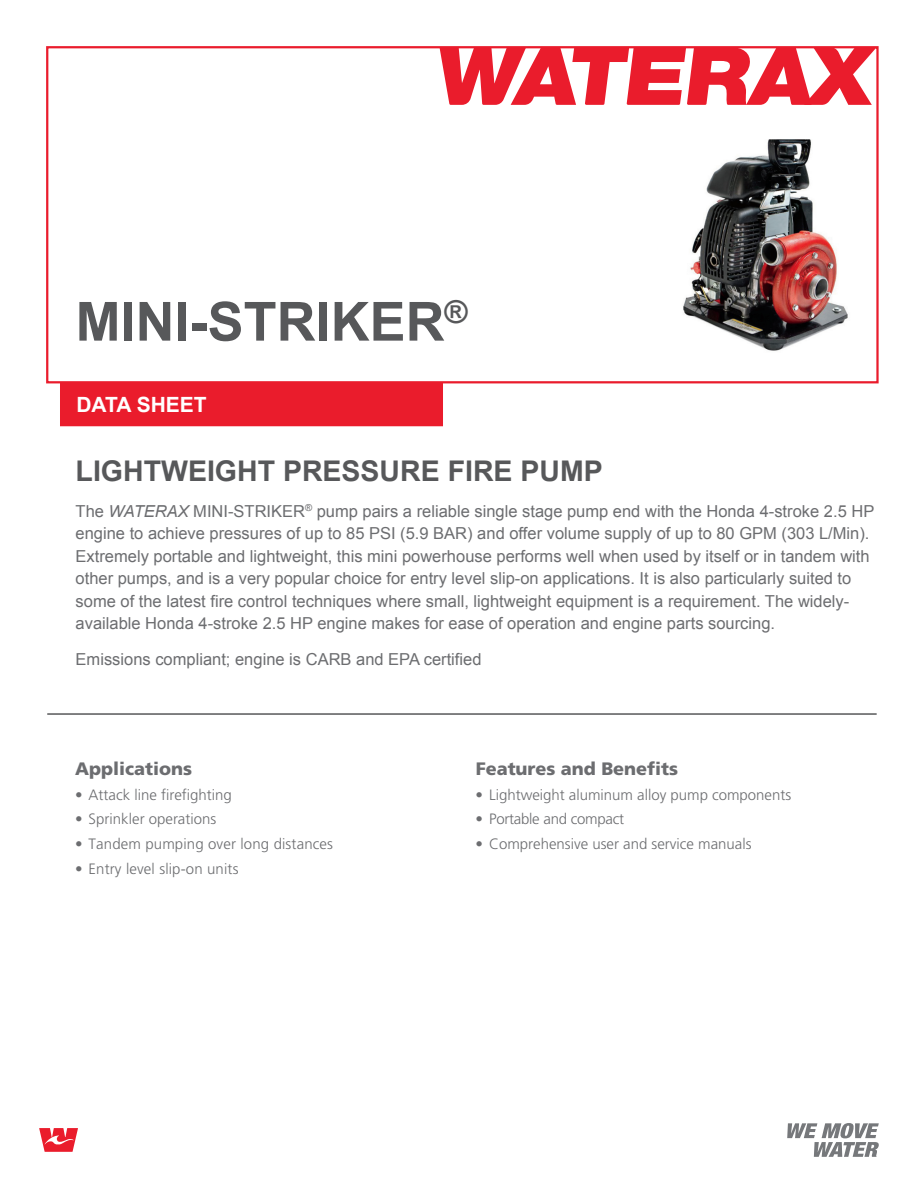
<style>
.page{position:relative;width:918px;height:1188px;background:#fff}
.page>*{position:absolute;margin:0;border:0;box-sizing:border-box;transform-origin:0 0}
.t1{font:700 54px "Arial";color:#57585a}
.t2{font:700 28.5px "Arial";color:#57585a}
.t3{font:700 21px "Arial";color:#fff}
.t4{font:900 18px "Frutiger";color:#6c6d70}
.t5{font:16.5px/22.5px "Arial";color:#6c6d70}
.t6{font:300 15px "Frutiger";color:#6c6d70}
.s1{font-style:italic}
</style>
<div class="page">
<svg style="left:440px;top:49px;width:435px;height:56px"></svg>
<svg style="left:39px;top:1128px;width:39px;height:24px"></svg>
<svg style="left:787px;top:1123px;width:92px;height:34px"></svg>
<div style="left:60px;top:383px;width:383px;height:43px;background:#ea1c2c"></div>
<div style="left:46px;top:46px;width:833px;height:337px;border:2px solid #ea1c2c"></div>
<img style="left:683px;top:139px;width:165px;height:212px">
<hr style="left:47px;top:713px;width:830px;height:2px;background:#57585a">
<h1 class="t1" style="left:76px;top:286px;width:394px">MINI-STRIKER<sup>®</sup></h1>
<p class="t3" style="left:76px;top:391px;width:132px">DATA SHEET</p>
<h2 class="t2" style="left:76px;top:452px;width:529px">LIGHTWEIGHT PRESSURE FIRE PUMP</h2>
<p class="t5" style="left:76px;top:500px;width:800px">The <span class="s1">WATERAX</span> MINI-STRIKER<sup>®</sup> pump pairs a reliable single stage pump end with the Honda 4-stroke 2.5 HP engine to achieve pressures of up to 85 PSI (5.9 BAR) and offer volume supply of up to 80 GPM (303 L/Min).<br>Extremely portable and lightweight, this mini powerhouse performs well when used by itself or in tandem with other pumps, and is a very popular choice for entry level slip-on applications. It is also particularly suited to some of the latest fire control techniques where small, lightweight equipment is a requirement. The widely&shy;available Honda 4-stroke 2.5 HP engine makes for ease of operation and engine parts sourcing.</p>
<p class="t5" style="left:76px;top:648px;width:407px">Emissions compliant; engine is CARB and EPA certified</p>
<p class="t4" style="left:75px;top:758px;width:119px">Applications</p>
<p class="t4" style="left:476px;top:758px;width:204px">Features and Benefits</p>
<p class="t6" style="left:75px;top:786px;width:158px">• Attack line firefighting</p>
<p class="t6" style="left:75px;top:811px;width:143px">• Sprinkler operations</p>
<p class="t6" style="left:75px;top:835px;width:260px">• Tandem pumping over long distances</p>
<p class="t6" style="left:75px;top:860px;width:165px">• Entry level slip-on units</p>
<p class="t6" style="left:476px;top:786px;width:317px">• Lightweight aluminum alloy pump components</p>
<p class="t6" style="left:476px;top:811px;width:150px">• Portable and compact</p>
<p class="t6" style="left:476px;top:835px;width:278px">• Comprehensive user and service manuals</p>
</div>
